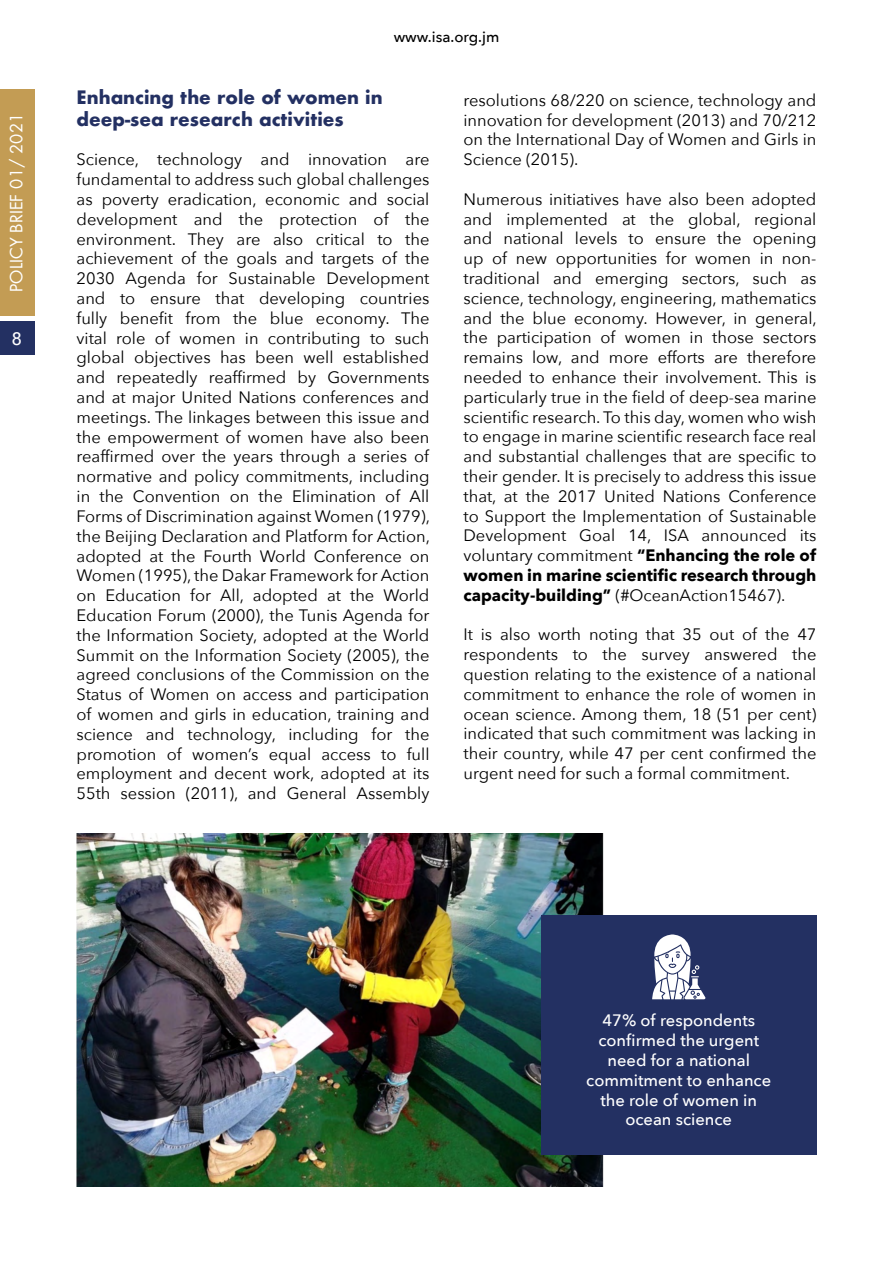
<style>
.page{position:relative;width:893px;height:1263px;background:#fff}
.page>*{position:absolute;margin:0;border:0;box-sizing:border-box;transform-origin:0 0}
.t1{font:700 18px/21.6px "Futura";color:#233062}
.t2{font:500 18px "Avenir";color:#fff}
.t3{font:16.5px/19.8px "Avenir Next";color:#000;text-align:justify}
.t4{font:500 16.5px/19.8px "Avenir Next";color:#fff;text-align:center}
.t5{font:16.5px "Futura";color:#fff}
.t6{font:500 15px "Avenir Next";color:#000}
.s1{font-weight:700}
</style>
<div class="page">
<div style="left:0;top:321px;width:35px;height:34px;background:#233062"></div>
<div style="left:0;top:89px;width:34px;height:227px;background:#c39c54"></div>
<img style="left:77px;top:834px;width:527px;height:352px">
<div style="left:541px;top:915px;width:275px;height:239px;background:#233062"></div>
<svg style="left:652px;top:934px;width:53px;height:65px"></svg>
<p class="t5" style="left:6px;top:292px;width:180px;rotate:-90deg">POLICY BRIEF 01/ 2021</p>
<p class="t2" style="left:12px;top:324px;width:12px">8</p>
<p class="t6" style="left:394px;top:24px;width:107px">www.isa.org.jm</p>
<p class="t1" style="left:77px;top:87px;width:308px">Enhancing the role of women in deep-sea research activities</p>
<p class="t3" style="left:77px;top:149px;width:355px">Science, technology and innovation are fundamental to address such global challenges as poverty eradication, economic and social development and the protection of the environment. They are also critical to the achievement of the goals and targets of the 2030 Agenda for Sustainable Development and to ensure that developing countries fully benefit from the blue economy. The vital role of women in contributing to such global objectives has been well established and repeatedly reaffirmed by Governments and at major United Nations conferences and meetings. The linkages between this issue and the empowerment of women have also been reaffirmed over the years through a series of normative and policy commitments, including in the Convention on the Elimination of All Forms of Discrimination against Women (1979), the Beijing Declaration and Platform for Action, adopted at the Fourth World Conference on Women (1995), the Dakar Framework for Action on Education for All, adopted at the World Education Forum (2000), the Tunis Agenda for the Information Society, adopted at the World Summit on the Information Society (2005), the agreed conclusions of the Commission on the Status of Women on access and participation of women and girls in education, training and science and technology, including for the promotion of women’s equal access to full employment and decent work, adopted at its 55th session (2011), and General Assembly</p>
<p class="t3" style="left:463px;top:89px;width:354px">resolutions 68/220 on science, technology and innovation for development (2013) and 70/212 on the International Day of Women and Girls in Science (2015).</p>
<p class="t3" style="left:463px;top:188px;width:355px">Numerous initiatives have also been adopted and implemented at the global, regional and national levels to ensure the opening up of new opportunities for women in non&shy;traditional and emerging sectors, such as science, technology, engineering, mathematics and the blue economy. However, in general, the participation of women in those sectors remains low, and more efforts are therefore needed to enhance their involvement. This is particularly true in the field of deep-sea marine scientific research. To this day, women who wish to engage in marine scientific research face real and substantial challenges that are specific to their gender. It is precisely to address this issue that, at the 2017 United Nations Conference to Support the Implementation of Sustainable Development Goal 14, ISA announced its voluntary commitment <span class="s1">“Enhancing the role of women in marine scientific research through capacity-building”</span> (#OceanAction15467).</p>
<p class="t3" style="left:463px;top:624px;width:354px">It is also worth noting that 35 out of the 47 respondents to the survey answered the question relating to the existence of a national commitment to enhance the role of women in ocean science. Among them, 18 (51 per cent) indicated that such commitment was lacking in their country, while 47 per cent confirmed the urgent need for such a formal commitment.</p>
<p class="t4" style="left:586px;top:1010px;width:186px">47% of respondents confirmed the urgent need for a national commitment to enhance the role of women in ocean science</p>
</div>
